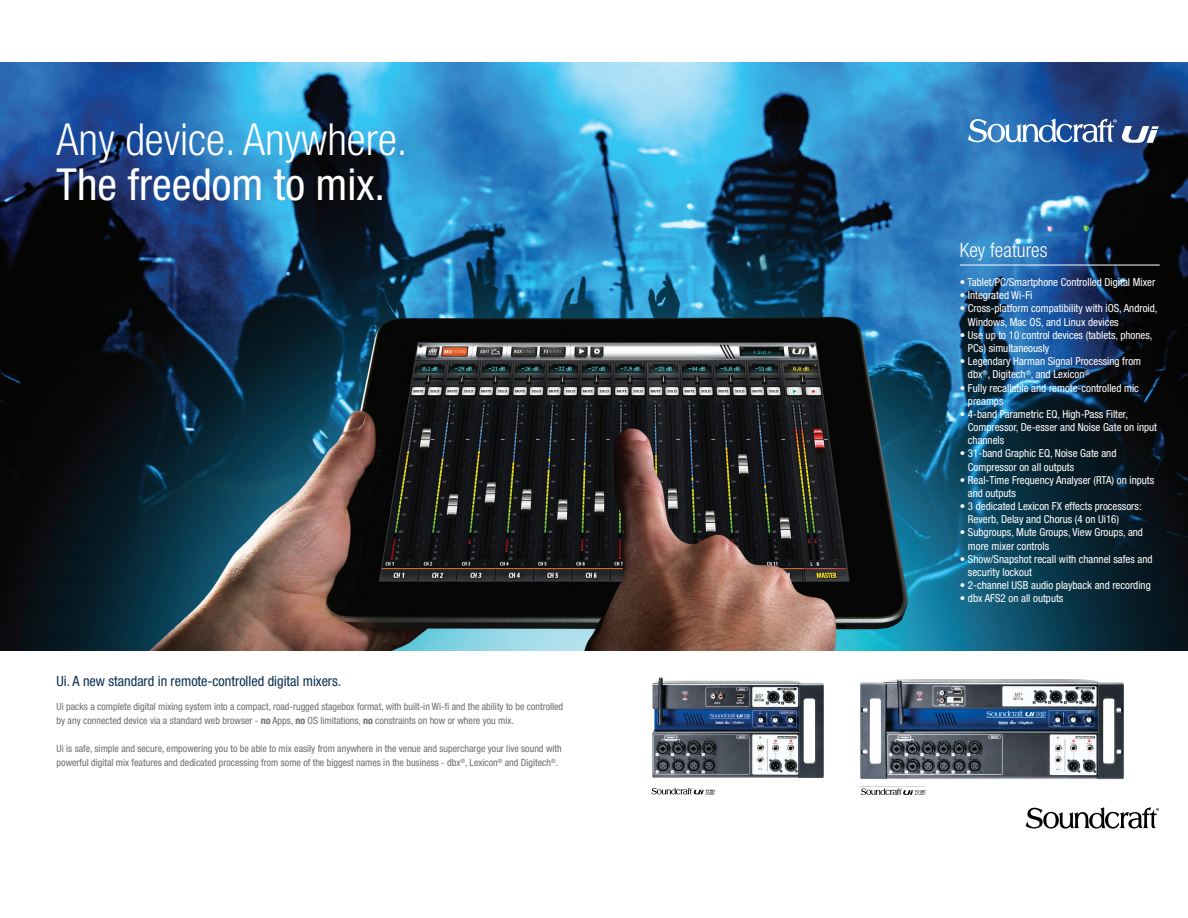
<style>
.page{position:relative;width:1188px;height:918px;background:#fff}
.page>*{position:absolute;margin:0;border:0;box-sizing:border-box;transform-origin:0 0}
.t1{font:300 condensed 44.1px/45.3px "Helvetica Neue";color:#fff}
.t2{font:300 condensed 19.95px "Helvetica Neue";color:#fff}
.t3{font:condensed 14.1px "Helvetica Neue";color:#0b3051}
.t4{font:condensed 10.95px/13.2px "Helvetica Neue";color:#fff}
.t5{font:condensed 10.05px/14px "Helvetica Neue";color:#6c6d70}
.s1{font-weight:400}
.s2{font-weight:700}
</style>
<div class="page">
<img style="left:0;top:63px;width:1188px;height:588px">
<svg style="left:1026px;top:807px;width:133px;height:22px"></svg>
<svg style="left:968px;top:119px;width:191px;height:24px"></svg>
<img style="left:860px;top:679px;width:264px;height:101px">
<img style="left:652px;top:677px;width:172px;height:101px">
<svg style="left:651px;top:788px;width:64px;height:6px"></svg>
<svg style="left:861px;top:788px;width:65px;height:7px"></svg>
<hr style="left:960px;top:265px;width:200px;height:1px;background:#fff">
<p class="t1" style="left:57px;top:116px;width:352px">Any device. Anywhere.<br><span class="s1">The freedom to mix.</span></p>
<p class="t3" style="left:57px;top:672px;width:286px">Ui. A new standard in remote-controlled digital mixers.</p>
<p class="t5" style="left:57px;top:700px;width:508px">Ui packs a complete digital mixing system into a compact, road-rugged stagebox format, with built-in Wi-fi and the ability to be controlled by any connected device via a standard web browser - <span class="s2">no</span> Apps, <span class="s2">no</span> OS limitations, <span class="s2">no</span> constraints on how or where you mix.</p>
<p class="t5" style="left:57px;top:742px;width:507px">Ui is safe, simple and secure, empowering you to be able to mix easily from anywhere in the venue and supercharge your live sound with powerful digital mix features and dedicated processing from some of the biggest names in the business - dbx<sup>®</sup>, Lexicon<sup>®</sup> and Digitech<sup>®</sup>.</p>
<p class="t2" style="left:960px;top:239px;width:89px">Key features</p>
<p class="t4" style="left:960px;top:276px;width:197px">• Tablet/PC/Smartphone Controlled Digital Mixer</p>
<p class="t4" style="left:960px;top:289px;width:74px">• Integrated Wi-Fi</p>
<p class="t4" style="left:968px;top:302px;width:191px;text-indent:-8px">• Cross-platform compatibility with iOS, Android,<br>Windows, Mac OS, and Linux devices</p>
<p class="t4" style="left:968px;top:328px;width:186px;text-indent:-8px">• Use up to 10 control devices (tablets, phones,<br>PCs) simultaneously</p>
<p class="t4" style="left:968px;top:355px;width:175px;text-indent:-8px">• Legendary Harman Signal Processing from dbx<sup>®</sup>, Digitech<sup>®</sup>, and Lexicon<sup>®</sup></p>
<p class="t4" style="left:968px;top:381px;width:173px;text-indent:-8px">• Fully recallable and remote-controlled mic preamps</p>
<p class="t4" style="left:968px;top:407px;width:191px;text-indent:-8px">• 4-band Parametric EQ, High-Pass Filter,<br>Compressor, De-esser and Noise Gate on input channels</p>
<p class="t4" style="left:968px;top:447px;width:150px;text-indent:-8px">• 31-band Graphic EQ, Noise Gate and<br>Compressor on all outputs</p>
<p class="t4" style="left:968px;top:473px;width:188px;text-indent:-8px">• Real-Time Frequency Analyser (RTA) on inputs and outputs</p>
<p class="t4" style="left:968px;top:500px;width:175px;text-indent:-8px">• 3 dedicated Lexicon FX effects processors:<br>Reverb, Delay and Chorus (4 on Ui16)</p>
<p class="t4" style="left:968px;top:526px;width:177px;text-indent:-8px">• Subgroups, Mute Groups, View Groups, and more mixer controls</p>
<p class="t4" style="left:968px;top:552px;width:186px;text-indent:-8px">• Show/Snapshot recall with channel safes and security lockout</p>
<p class="t4" style="left:960px;top:579px;width:192px">• 2-channel USB audio playback and recording</p>
<p class="t4" style="left:960px;top:592px;width:105px">• dbx AFS2 on all outputs</p>
</div>
